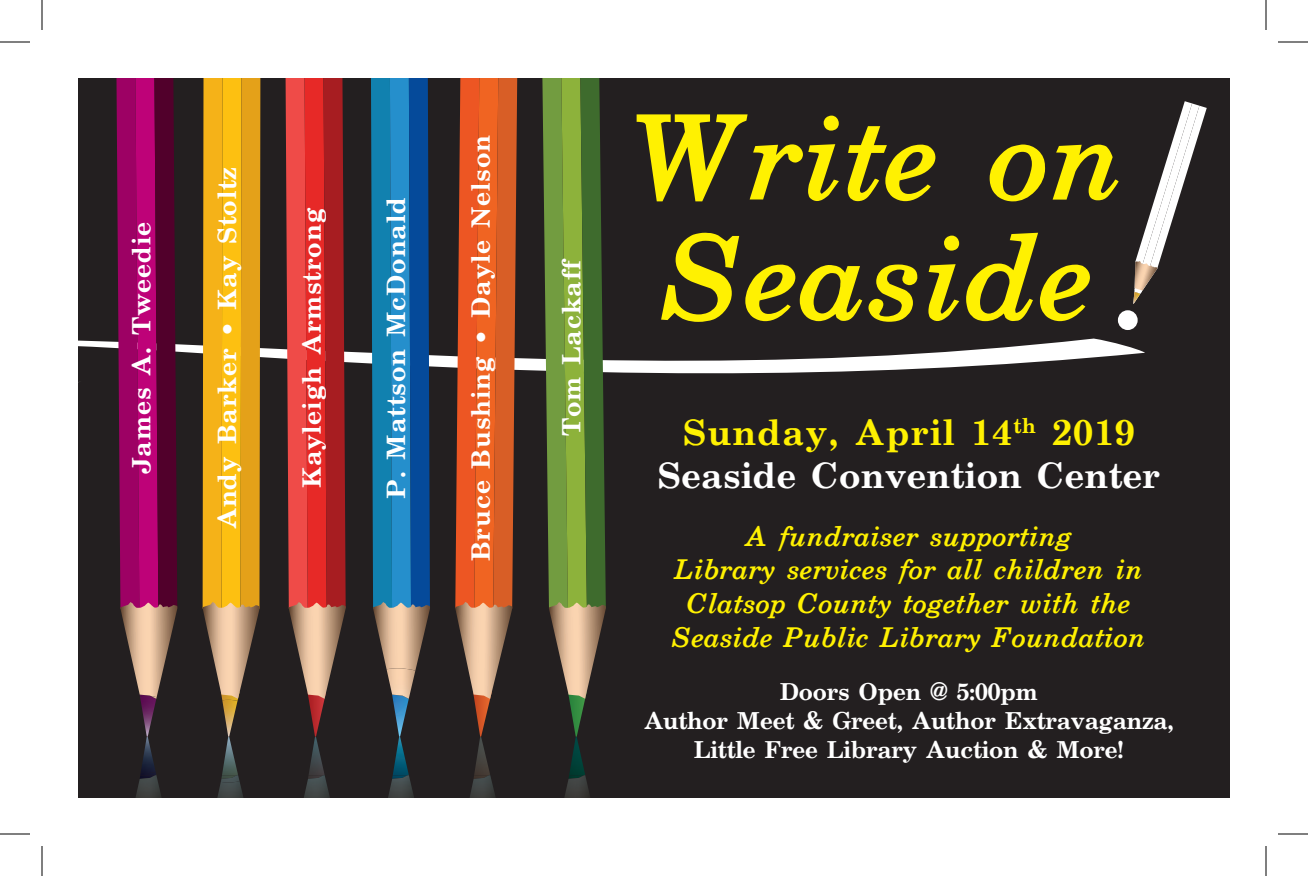
<style>
.page{position:relative;width:1308px;height:876px;background:#fff}
.page>*{position:absolute;margin:0;border:0;box-sizing:border-box;transform-origin:0 0}
.t1{font:italic 700 120px/120px "Schoolbook";color:#fff101}
.t2{font:700 36px "Schoolbook";color:#fff}
.t3{font:700 36px "Schoolbook";letter-spacing:.03em;color:#fff101}
.t4{font:italic 700 28px "Schoolbook";color:#fff101}
.t5{font:700 26px "Schoolbook";letter-spacing:.02em;color:#fff}
.t6{font:700 24px "Schoolbook";letter-spacing:-.02em;color:#fff}
</style>
<div class="page">
<div style="left:78px;top:78px;width:1152px;height:720px;background:#231f20"></div>
<img style="left:474px;top:737px;width:17px;height:39px">
<svg style="left:78px;top:338px;width:1067px;height:45px"></svg>
<img style="left:470px;top:776px;width:26px;height:22px">
<svg style="left:455px;top:78px;width:62px;height:659px"></svg>
<img style="left:569px;top:737px;width:16px;height:39px">
<img style="left:564px;top:776px;width:26px;height:22px">
<svg style="left:542px;top:78px;width:64px;height:659px"></svg>
<img style="left:309px;top:737px;width:16px;height:39px">
<img style="left:304px;top:776px;width:26px;height:22px">
<svg style="left:286px;top:78px;width:60px;height:659px;background:#b93836"></svg>
<img style="left:217px;top:782px;width:26px;height:16px">
<svg style="left:203px;top:78px;width:57px;height:622px;background:#e2a722"></svg>
<img style="left:222px;top:700px;width:16px;height:76px">
<img style="left:221px;top:776px;width:19px;height:7px">
<img style="left:140px;top:699px;width:16px;height:77px">
<img style="left:136px;top:776px;width:25px;height:22px">
<svg style="left:116px;top:78px;width:61px;height:621px;background:#871456"></svg>
<svg style="left:371px;top:78px;width:59px;height:593px;background:#2372a5"></svg>
<img style="left:392px;top:699px;width:17px;height:77px">
<img style="left:388px;top:776px;width:26px;height:22px">
<img style="left:387px;top:668px;width:28px;height:31px">
<svg style="left:1133px;top:101px;width:74px;height:203px"></svg>
<div style="left:1119px;top:311px;width:17px;height:18px;background:#fff;border-radius:50%"></div>
<div style="left:1118px;top:310px;width:20px;height:20px;border:2px solid #fff;border-radius:50%"></div>
<hr style="left:0;top:42px;width:30px;height:1px;background:#000">
<hr style="left:1278px;top:42px;width:30px;height:1px;background:#000">
<hr style="left:0;top:834px;width:30px;height:1px;background:#000">
<hr style="left:1278px;top:834px;width:30px;height:1px;background:#000">
<hr style="left:42px;top:0;width:1px;height:30px;background:#000">
<hr style="left:42px;top:846px;width:1px;height:30px;background:#000">
<hr style="left:1266px;top:0;width:1px;height:30px;background:#000">
<hr style="left:1266px;top:846px;width:1px;height:30px;background:#000">
<p class="t5" style="left:124px;top:474px;width:254px;rotate:-90deg">James A. Tweedie</p>
<p class="t5" style="left:210px;top:529px;width:364px;rotate:-90deg">Andy Barker • Kay Stoltz</p>
<p class="t5" style="left:294px;top:488px;width:282px;rotate:-90deg">Kayleigh Armstrong</p>
<p class="t5" style="left:379px;top:499px;width:304px;rotate:-90deg">P. Mattson McDonald</p>
<p class="t5" style="left:464px;top:561px;width:428px;rotate:-90deg">Bruce Bushing • Dayle Nelson</p>
<p class="t5" style="left:554px;top:436px;width:180px;rotate:-90deg">Tom Lackaff</p>
<p class="t1" style="left:631px;top:91px;width:496px">Write on<br>Seaside</p>
<p class="t3" style="left:683px;top:408px;width:454px">Sunday, April 14<sup>th</sup> 2019</p>
<p class="t2" style="left:657px;top:451px;width:505px">Seaside Convention Center</p>
<p class="t4" style="left:746px;top:517px;width:328px">A fundraiser supporting</p>
<p class="t4" style="left:675px;top:551px;width:470px">Library services for all children in</p>
<p class="t4" style="left:687px;top:585px;width:445px">Clatsop County together with the</p>
<p class="t4" style="left:672px;top:618px;width:475px">Seaside Public Library Foundation</p>
<p class="t6" style="left:780px;top:676px;width:260px">Doors Open @ 5:00pm</p>
<p class="t6" style="left:644px;top:705px;width:531px">Author Meet &amp; Greet, Author Extravaganza,</p>
<p class="t6" style="left:694px;top:734px;width:432px">Little Free Library Auction &amp; More!</p>
</div>
